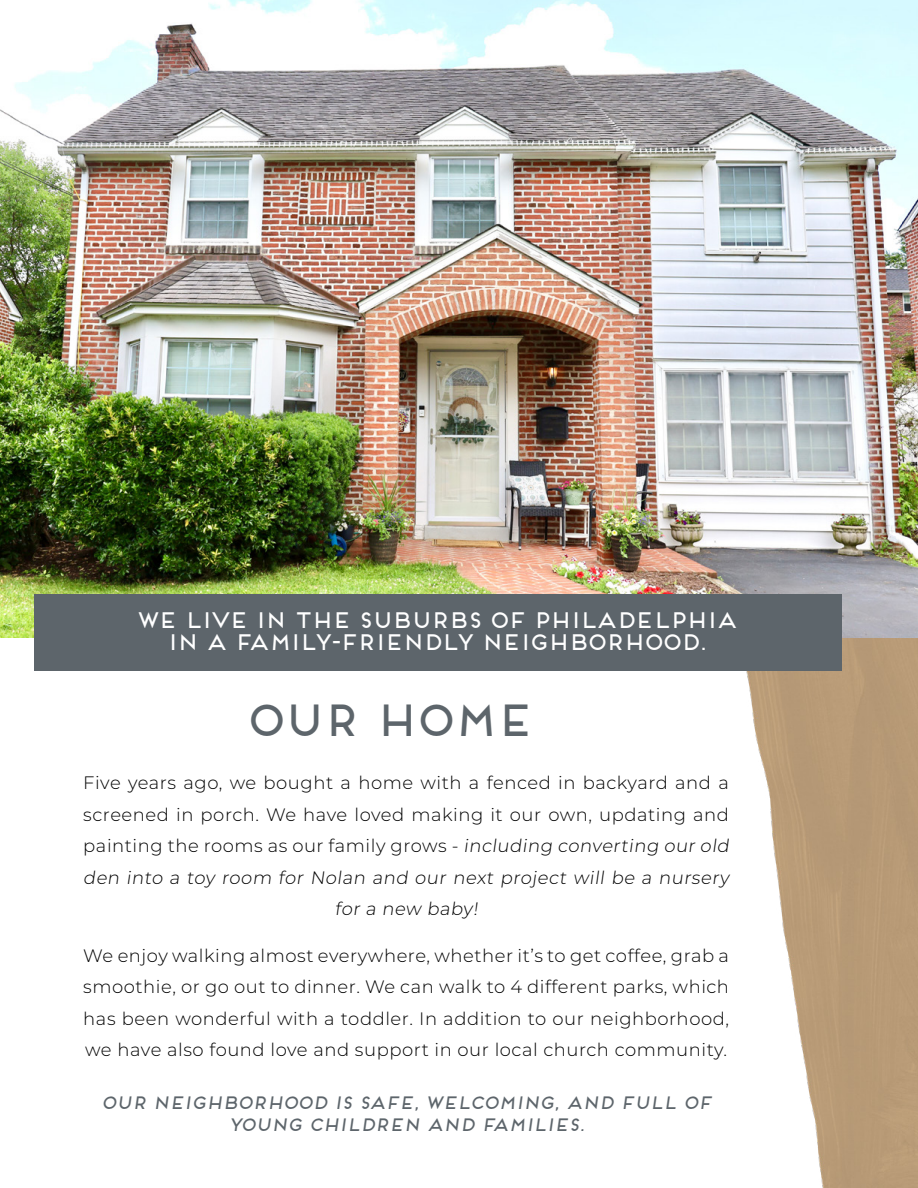
<style>
.page{position:relative;width:918px;height:1188px;background:#fff}
.page>*{position:absolute;margin:0;border:0;box-sizing:border-box;transform-origin:0 0}
.t1{font:45px "Frontage";letter-spacing:-.175em;color:#5d656b}
.t2{font:22.5px/22.5px "Frontage";letter-spacing:-.175em;color:#fff;text-align:center}
.t3{font:300 18px/31.5px "Montserrat";letter-spacing:.03em;color:#000;text-align:center}
.t4{font:18px/22.5px "Frontage";color:#5d656b;text-align:center}
</style>
<div class="page">
<img style="left:746px;top:637px;width:172px;height:551px">
<img style="left:0;top:0;width:918px;height:637px">
<div style="left:34px;top:594px;width:808px;height:77px;background:#5d656b"></div>
<p class="t2" style="left:135px;top:608px;width:605px">WE LIVE IN THE SUBURBS OF PHILADELPHIA<br>IN A FAMILY-FRIENDLY NEIGHBORHOOD.</p>
<h1 class="t1" style="left:242px;top:693px;width:295px">OUR HOME</h1>
<p class="t3" style="left:83px;top:766px;width:651px">Five years ago, we bought a home with a fenced in backyard and a screened in porch. We have loved making it our own, updating and painting the rooms as our family grows - including converting our old den into a toy room for Nolan and our next project will be a nursery for a new baby!</p>
<p class="t3" style="left:83px;top:939px;width:647px;text-align:justify">We enjoy walking almost everywhere, whether it’s to get coffee, grab a smoothie, or go out to dinner. We can walk to 4 different parks, which has been wonderful with a toddler. In addition to our neighborhood, we have also found love and support in our local church community.</p>
<p class="t4" style="left:100px;top:1090px;width:618px">OUR NEIGHBORHOOD ISSAFE,WELCOMING,AND FULL OF<br>YOUNG CHILDREN AND FAMILIES.</p>
</div>
